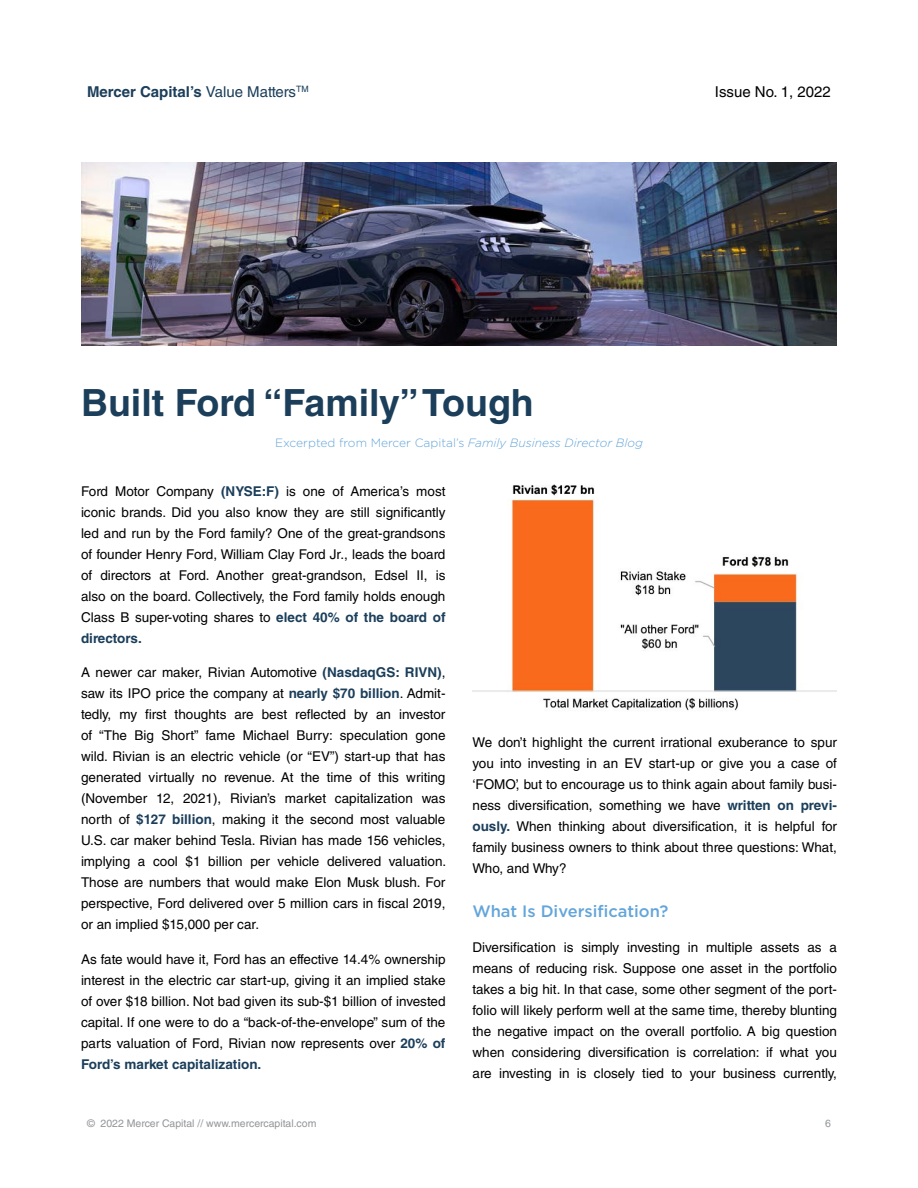
<style>
.page{position:relative;width:918px;height:1188px;background:#fff}
.page>*{position:absolute;margin:0;border:0;box-sizing:border-box;transform-origin:0 0}
.t1{font:700 37.5px "Helvetica LT Std";color:#1b3e5a}
.t2{font:500 16.5px "Gotham";color:#63a5da}
.t3{font:700 15px "Helvetica LT Std";color:#1b3e5a}
.t4{font:15px "Helvetica LT Std";color:#000}
.t5{font:13.5px/21px "Helvetica LT Std";color:#000;text-align:justify}
.t6{font:300 12px "Gotham";color:#63a5da}
.t7{font:10.5px "Helvetica LT Std";color:#939598}
.s1{font-weight:400}
.s2{font-style:italic}
.s3{font-weight:700;color:#1b3e5a}
</style>
<div class="page">
<img style="left:82px;top:162px;width:754px;height:184px">
<img style="left:472px;top:484px;width:365px;height:227px">
<p class="t3" style="left:87px;top:82px;width:223px">Mercer Capital’s <span class="s1">Value Matters</span><sup>TM</sup></p>
<p class="t4" style="left:715px;top:83px;width:118px">Issue No. 1, 2022</p>
<h1 class="t1" style="left:81px;top:380px;width:454px">Built Ford “Family” Tough</h1>
<p class="t6" style="left:275px;top:435px;width:369px">Excerpted from Mercer Capital’s <span class="s2">Family Business Director Blog</span></p>
<p class="t5" style="left:81px;top:480px;width:366px">Ford Motor Company <span class="s3">(NYSE:F)</span> is one of America’s most iconic brands. Did you also know they are still significantly led and run by the Ford family? One of the great-grandsons of founder Henry Ford, William Clay Ford Jr., leads the board of directors at Ford. Another great-grandson, Edsel II, is also on the board. Collectively, the Ford family holds enough Class B super-voting shares to <span class="s3">elect 40% of the board of directors.</span></p>
<p class="t5" style="left:81px;top:662px;width:367px">A newer car maker, Rivian Automotive <span class="s3">(NasdaqGS: RIVN)</span>, saw its IPO price the company at <span class="s3">nearly $70 billion</span>. Admit&shy;tedly, my first thoughts are best reflected by an investor of “The Big Short” fame Michael Burry: speculation gone wild. Rivian is an electric vehicle (or “EV”) start-up that has generated virtually no revenue. At the time of this writing (November 12, 2021), Rivian’s market capitalization was north of <span class="s3">$127 billion</span>, making it the second most valuable U.S. car maker behind Tesla. Rivian has made 156 vehicles, implying a cool $1 billion per vehicle delivered valuation.<br>Those are numbers that would make Elon Musk blush. For perspective, Ford delivered over 5 million cars in fiscal 2019, or an implied $15,000 per car.</p>
<p class="t5" style="left:81px;top:949px;width:366px">As fate would have it, Ford has an effective 14.4% ownership interest in the electric car start-up, giving it an implied stake of over $18 billion. Not bad given its sub-$1 billion of invested capital. If one were to do a “back-of-the-envelope” sum of the parts valuation of Ford, Rivian now represents over <span class="s3">20% of Ford’s market capitalization.</span></p>
<p class="t5" style="left:472px;top:732px;width:366px">We don’t highlight the current irrational exuberance to spur you into investing in an EV start-up or give you a case of ‘FOMO’, but to encourage us to think again about family busi&shy;ness diversification, something we have <span class="s3">written on previ&shy;ously.</span> When thinking about diversification, it is helpful for family business owners to think about three questions: What, Who, and Why?</p>
<p class="t2" style="left:472px;top:901px;width:197px">What Is Diversification?</p>
<p class="t5" style="left:472px;top:937px;width:366px">Diversification is simply investing in multiple assets as a means of reducing risk. Suppose one asset in the portfolio takes a big hit. In that case, some other segment of the port&shy;folio will likely perform well at the same time, thereby blunting the negative impact on the overall portfolio. A big question when considering diversification is correlation: if what you are investing in is closely tied to your business currently,</p>
<p class="t7" style="left:87px;top:1117px;width:231px">© 2022 Mercer Capital // www.mercercapital.com</p>
<p class="t7" style="left:825px;top:1117px;width:7px">6</p>
</div>
